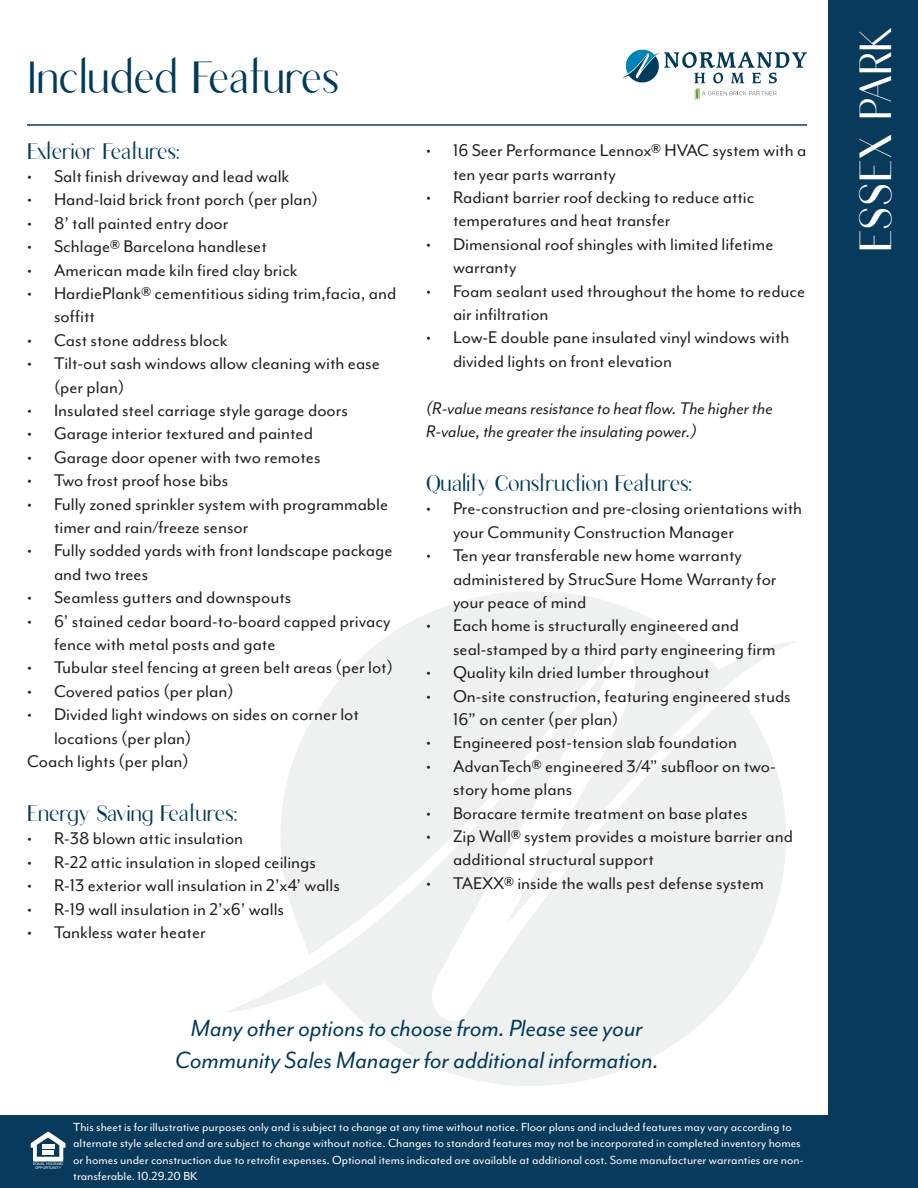
<style>
.page{position:relative;width:918px;height:1188px;background:#fff}
.page>*{position:absolute;margin:0;border:0;box-sizing:border-box;transform-origin:0 0}
.t1{font:45px "Lumina";color:#013b59}
.t2{font:45px "Lumina";letter-spacing:-.01em;color:#fff}
.t3{font:italic 27px/32.4px "Mr Eaves Mod OT";color:#013b59;text-align:center}
.t4{font:22.5px "Lumina";color:#013b59}
.t5{font:19.5px/23.4px "Mr Eaves Mod OT";color:#231f20}
.t6{font:italic 19.5px/23.4px "Mr Eaves Mod OT";color:#231f20}
.t7{font:13.5px/16.2px "Mr Eaves Mod OT";color:#fff}
.t8{font:3.45px/3.4px "Helvetica";color:#fff;text-align:center;scale:1.04 1}
.s1{color:#231f20}
</style>
<div class="page">
<svg style="left:361px;top:591px;width:434px;height:67px;fill:#eff0f0"></svg>
<svg style="left:225px;top:658px;width:561px;height:428px;fill:#eff0f0"></svg>
<div style="left:0;top:1115px;width:918px;height:73px;background:#083a5c"></div>
<svg style="left:622px;top:49px;width:185px;height:51px"></svg>
<hr style="left:27px;top:124px;width:780px;height:2px;background:#083a5c">
<div style="left:828px;top:0;width:90px;height:1132px;background:#083a5c"></div>
<svg style="left:31px;top:1132px;width:34px;height:30px"></svg>
<div style="left:42px;top:1144px;width:12px;height:5px;background:#fff"></div>
<div style="left:42px;top:1150px;width:12px;height:5px;background:#fff"></div>
<p class="t1" style="left:27px;top:56px;width:314px">Included Features</p>
<p class="t4" style="left:27px;top:140px;width:154px">Exterior Features:</p>
<p class="t5" style="left:27px;top:165px;width:264px">• Salt finish driveway and lead walk</p>
<p class="t5" style="left:27px;top:188px;width:293px">• Hand-laid brick front porch (per plan)</p>
<p class="t5" style="left:27px;top:212px;width:203px">• 8’ tall painted entry door</p>
<p class="t5" style="left:27px;top:235px;width:241px">• Schlage® Barcelona handleset</p>
<p class="t5" style="left:27px;top:258px;width:272px">• American made kiln fired clay brick</p>
<p class="t5" style="left:54px;top:282px;width:344px;text-indent:-27px">• HardiePlank® cementitious siding trim,facia, and soffitt</p>
<p class="t5" style="left:27px;top:329px;width:202px">• Cast stone address block</p>
<p class="t5" style="left:54px;top:352px;width:327px;text-indent:-27px">• Tilt-out sash windows allow cleaning with ease (per plan)</p>
<p class="t5" style="left:27px;top:399px;width:322px">• Insulated steel carriage style garage doors</p>
<p class="t5" style="left:27px;top:422px;width:287px">• Garage interior textured and painted</p>
<p class="t5" style="left:27px;top:446px;width:295px">• Garage door opener with two remotes</p>
<p class="t5" style="left:27px;top:469px;width:203px">• Two frost proof hose bibs</p>
<p class="t5" style="left:54px;top:492px;width:336px;text-indent:-27px">• Fully zoned sprinkler system with programmable timer and rain/freeze sensor</p>
<p class="t5" style="left:54px;top:539px;width:340px;text-indent:-27px">• Fully sodded yards with front landscape package and two trees</p>
<p class="t5" style="left:27px;top:586px;width:266px">• Seamless gutters and downspouts</p>
<p class="t5" style="left:54px;top:609px;width:338px;text-indent:-27px">• 6’ stained cedar board-to-board capped privacy fence with metal posts and gate</p>
<p class="t5" style="left:27px;top:656px;width:368px">• Tubular steel fencing at green belt areas (per lot)</p>
<p class="t5" style="left:27px;top:680px;width:208px">• Covered patios (per plan)</p>
<p class="t5" style="left:54px;top:703px;width:306px;text-indent:-27px">• Divided light windows on sides on corner lot locations (per plan)</p>
<p class="t5" style="left:27px;top:750px;width:163px">Coach lights (per plan)</p>
<p class="t4" style="left:27px;top:803px;width:211px">Energy Saving Features:</p>
<p class="t5" style="left:27px;top:827px;width:218px">• R-38 blown attic insulation</p>
<p class="t5" style="left:27px;top:851px;width:291px">• R-22 attic insulation in sloped ceilings</p>
<p class="t5" style="left:27px;top:874px;width:314px">• R-13 exterior wall insulation in 2’x4’ walls</p>
<p class="t5" style="left:27px;top:897px;width:259px">• R-19 wall insulation in 2’x6’ walls</p>
<p class="t5" style="left:27px;top:921px;width:180px">• Tankless water heater</p>
<p class="t5" style="left:453px;top:139px;width:355px;text-indent:-27px">• 16 Seer Performance Lennox® HVAC system with a ten year parts warranty</p>
<p class="t5" style="left:453px;top:186px;width:303px;text-indent:-27px">• Radiant barrier roof decking to reduce attic temperatures and heat transfer</p>
<p class="t5" style="left:453px;top:232px;width:322px;text-indent:-27px">• Dimensional roof shingles with limited lifetime warranty</p>
<p class="t5" style="left:453px;top:279px;width:354px;text-indent:-27px">• Foam sealant used throughout the home to reduce air infiltration</p>
<p class="t5" style="left:453px;top:326px;width:338px;text-indent:-27px">• Low-E double pane insulated vinyl windows with divided lights on front elevation</p>
<p class="t6" style="left:426px;top:396px;width:348px">(R-value means resistance to heat flow. The higher the<br>R-value, the greater the insulating power.)</p>
<p class="t4" style="left:426px;top:472px;width:267px">Quality Construction Features:</p>
<p class="t5" style="left:453px;top:497px;width:351px;text-indent:-27px">• Pre-construction and pre-closing orientations with your Community Construction Manager</p>
<p class="t5" style="left:453px;top:544px;width:325px;text-indent:-27px">• Ten year transferable new home warranty administered by StrucSure Home Warranty for your peace of mind</p>
<p class="t5" style="left:453px;top:614px;width:324px;text-indent:-27px">• Each home is structurally engineered and seal-stamped by a third party engineering firm</p>
<p class="t5" style="left:426px;top:661px;width:285px">• Quality kiln dried lumber throughout</p>
<p class="t5" style="left:453px;top:684px;width:339px;text-indent:-27px">• On-site construction, featuring engineered studs<br>16” on center (per plan)</p>
<p class="t5" style="left:426px;top:731px;width:313px">• Engineered post-tension slab foundation</p>
<p class="t5" style="left:453px;top:754px;width:324px;text-indent:-27px">• AdvanTech® engineered 3/4” subfloor on two&shy;story home plans</p>
<p class="t5" style="left:426px;top:801px;width:323px">• Boracare termite treatment on base plates</p>
<p class="t5" style="left:453px;top:825px;width:341px;text-indent:-27px">• Zip Wall® system provides a moisture barrier and additional structural support</p>
<p class="t5" style="left:426px;top:871px;width:339px">• TAEXX® inside the walls pest defense system</p>
<p class="t3" style="left:175px;top:1012px;width:485px">Many other options to choose from. Please see your<br>Community Sales Manager for additional information<span class="s1">.</span></p>
<p class="t8" style="left:33px;top:1162px;width:30px">EQUAL HOUSING<br>OPPORTUNITY</p>
<p class="t7" style="left:73px;top:1119px;width:732px">This sheet is for illustrative purposes only and is subject to change at any time without notice. Floor plans and included features may vary according to alternate style selected and are subject to change without notice. Changes to standard features may not be incorporated in completed inventory homes or homes under construction due to retrofit expenses. Optional items indicated are available at additional cost. Some manufacturer warranties are non&shy;transferable. 10.29.20 BK</p>
<p class="t2" style="left:854px;top:252px;width:226px;rotate:-90deg">ESSEX PARK</p>
</div>
